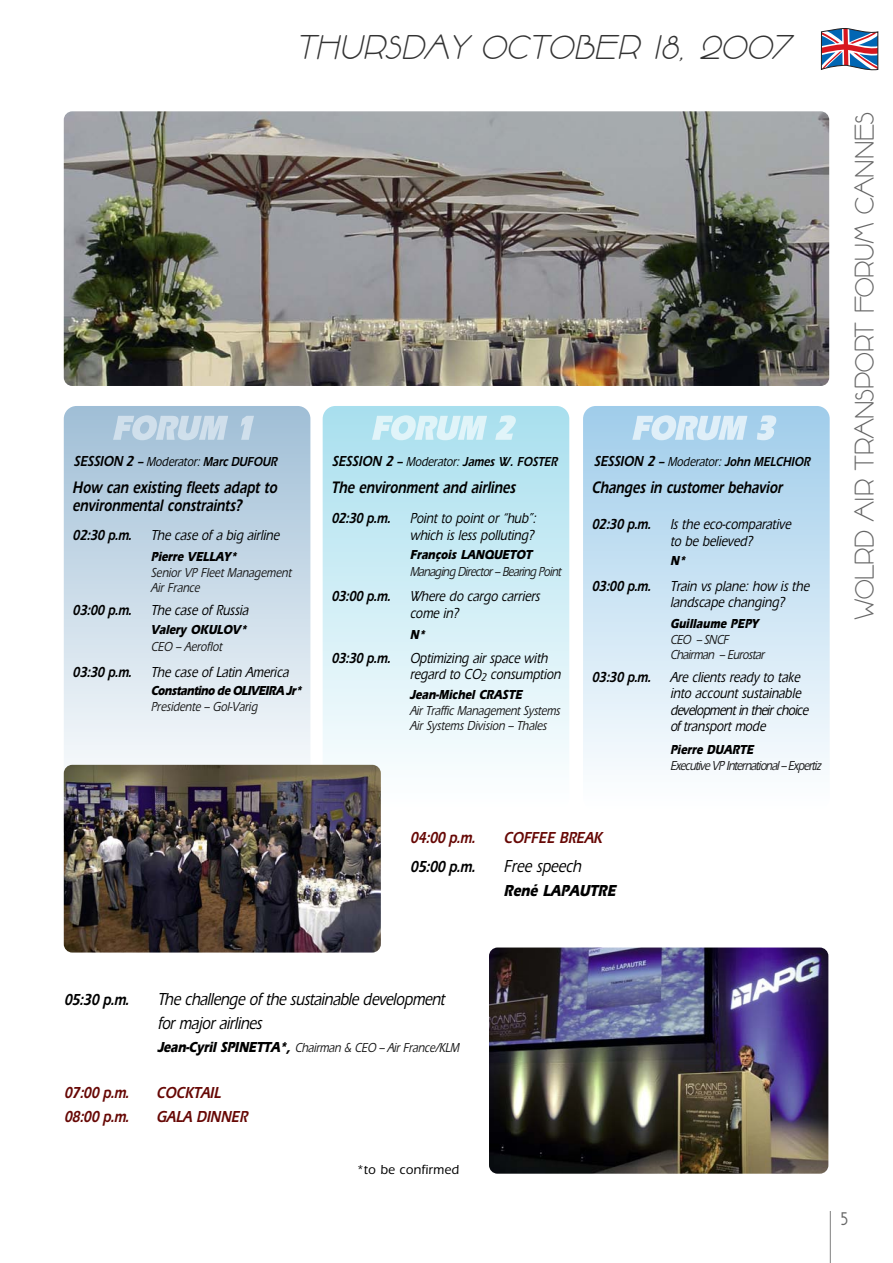
<style>
.page{position:relative;width:893px;height:1263px;background:#fff}
.page>*{position:absolute;margin:0;border:0;box-sizing:border-box;transform-origin:0 0}
.t1{font:italic 36px "Gabardine";color:#333}
.t2{font:28.5px "Gabardine";color:#666}
.t3{font:22.5px "Banjoman";color:#666}
.t4{font:italic 500 18px/24px "Itc Eras";letter-spacing:-.02em;color:#000;scale:.8 1}
.t5{font:italic 600 17.25px/18px "Itc Eras";color:#000;scale:.75 1}
.t6{font:italic 600 16.5px "Itc Eras";color:#670805;scale:.8 1}
.t7{font:italic 600 16.5px "Itc Eras";color:#000;scale:.8 1}
.t8{font:italic 700 16.5px "Itc Eras";color:#000;scale:.8 1}
.t9{font:italic 500 15px/16.5px "Itc Eras";color:#000;scale:.8 1}
.t10{font:italic 500 13.5px/15px "Itc Eras";letter-spacing:-.01em;color:#1a1a1a;scale:.8 1}
.t11{font:italic 600 13.5px "Itc Eras";color:#000;scale:.8 1}
.t12{font:italic 700 13.5px "Itc Eras";color:#000;scale:.8 1}
.t13{font:italic 700 13.5px "Itc Eras";letter-spacing:-.04em;color:#000;scale:.8 1}
.t14{font:500 13.5px "Itc Eras";letter-spacing:.02em;color:#000;scale:.95 1}
.s1{font-size:15px}
.s2{font-weight:500}
.s3{font-weight:600}
.s4{font-weight:700;font-size:15px;color:#000}
</style>
<div class="page">
<hr style="left:830px;top:1211px;width:1px;height:52px;background:#808080">
<svg style="left:821px;top:28px;width:58px;height:43px"></svg>
<img style="left:113px;top:415px;width:141px;height:25px">
<img style="left:372px;top:415px;width:144px;height:25px">
<img style="left:632px;top:415px;width:145px;height:25px">
<img style="left:64px;top:111px;width:765px;height:275px;border-radius:9px">
<img style="left:489px;top:947px;width:339px;height:227px;border-radius:9px">
<img style="left:64px;top:765px;width:317px;height:187px;border-radius:9px">
<h1 class="t1" style="left:296px;top:35px;width:493px">THURSDAY OCTOBER 18, 2007</h1>
<p class="t11" style="left:73px;top:457px;width:256px"><span class="s1">SESSION 2</span> – <span class="s2">Moderator:</span> Marc DUFOUR</p>
<p class="t11" style="left:332px;top:457px;width:283px"><span class="s1">SESSION 2</span> – <span class="s2">Moderator:</span> James W. FOSTER</p>
<p class="t11" style="left:594px;top:457px;width:272px"><span class="s1">SESSION 2</span> – <span class="s2">Moderator:</span> John MELCHIOR</p>
<p class="t5" style="left:72px;top:480px;width:277px">How can existing fleets adapt to environmental constraints?</p>
<p class="t9" style="left:72px;top:528px;width:263px"><span class="s3">02:30 p.m.</span> The case of a big airline</p>
<p class="t12" style="left:151px;top:551px;width:112px">Pierre VELLAY*</p>
<p class="t10" style="left:151px;top:567px;width:177px">Senior VP Fleet Management<br>Air France</p>
<p class="t9" style="left:72px;top:603px;width:224px"><span class="s3">03:00 p.m.</span> The case of Russia</p>
<p class="t12" style="left:151px;top:625px;width:124px">Valery OKULOV*</p>
<p class="t10" style="left:151px;top:640px;width:90px">CEO – Aeroflot</p>
<p class="t9" style="left:72px;top:665px;width:274px"><span class="s3">03:30 p.m.</span> The case of Latin America</p>
<p class="t13" style="left:151px;top:686px;width:193px">Constantino de OLIVEIRA Jr*</p>
<p class="t10" style="left:151px;top:701px;width:137px">Presidente – Gol-Varig</p>
<p class="t5" style="left:331px;top:480px;width:250px">The environment and airlines</p>
<p class="t9" style="left:331px;top:511px;width:260px;text-align:right"><span class="s3">02:30 p.m.</span> Point to point or “hub”: which is less polluting?</p>
<p class="t12" style="left:410px;top:550px;width:154px">François LANQUETOT</p>
<p class="t10" style="left:410px;top:565px;width:190px">Managing Director – Bearing Point</p>
<p class="t9" style="left:331px;top:589px;width:265px;text-align:center"><span class="s3">03:00 p.m.</span> Where do cargo carriers come in?</p>
<p class="t12" style="left:410px;top:629px;width:23px">N*</p>
<p class="t9" style="left:410px;top:651px;width:193px;text-indent:-78px"><span class="s3">03:30 p.m.</span> Optimizing air space with regard to CO<sub>2</sub> consumption</p>
<p class="t12" style="left:410px;top:689px;width:144px">Jean-Michel CRASTE</p>
<p class="t10" style="left:410px;top:704px;width:192px">Air Traffic Management Systems<br>Air Systems Division – Thales</p>
<p class="t5" style="left:592px;top:480px;width:259px">Changes in customer behavior</p>
<p class="t9" style="left:670px;top:517px;width:155px;text-indent:-78px"><span class="s3">02:30 p.m.</span> Is the eco-comparative to be believed?</p>
<p class="t12" style="left:670px;top:556px;width:23px">N*</p>
<p class="t9" style="left:670px;top:579px;width:178px;text-indent:-78px"><span class="s3">03:00 p.m.</span> Train vs plane: how is the landscape changing?</p>
<p class="t12" style="left:670px;top:619px;width:112px">Guillaume PEPY</p>
<p class="t10" style="left:670px;top:633px;width:122px;line-height:15.6px">CEO – SNCF<br>Chairman – Eurostar</p>
<p class="t9" style="left:670px;top:670px;width:177px;text-indent:-78px"><span class="s3">03:30 p.m.</span> Are clients ready to take into account sustainable development in theirchoice of transport mode</p>
<p class="t12" style="left:670px;top:745px;width:108px">Pierre DUARTE</p>
<p class="t10" style="left:670px;top:760px;width:193px">ExecutiveVP International – Expertiz</p>
<p class="t6" style="left:410px;top:832px;width:86px">04:00 p.m.</p>
<p class="t6" style="left:503px;top:832px;width:125px">COFFEE BREAK</p>
<p class="t7" style="left:410px;top:860px;width:86px">05:00 p.m.</p>
<p class="t4" style="left:503px;top:856px;width:102px">Free speech</p>
<p class="t8" style="left:503px;top:885px;width:145px">René LAPAUTRE</p>
<h2 class="t2" style="left:854px;top:619px;width:508px;rotate:-90deg">WOLRD AIR TRANSPORT FORUM CANNES</h2>
<p class="t7" style="left:64px;top:994px;width:86px">05:30 p.m.</p>
<p class="t4" style="left:157px;top:989px;width:360px">The challenge of the sustainable development for major airlines</p>
<p class="t10" style="left:157px;top:1041px;width:381px"><span class="s4">Jean-Cyril SPINETTA *,</span> Chairman &amp; CEO – Air France/KLM</p>
<p class="t6" style="left:64px;top:1087px;width:86px">07:00 p.m.</p>
<p class="t6" style="left:156px;top:1087px;width:82px">COCKTAIL</p>
<p class="t6" style="left:64px;top:1111px;width:86px">08:00 p.m.</p>
<p class="t6" style="left:156px;top:1111px;width:115px">GALA DINNER</p>
<p class="t14" style="left:357px;top:1165px;width:109px">*to be confirmed</p>
<h3 class="t3" style="left:841px;top:1210px;width:9px">5</h3>
</div>
